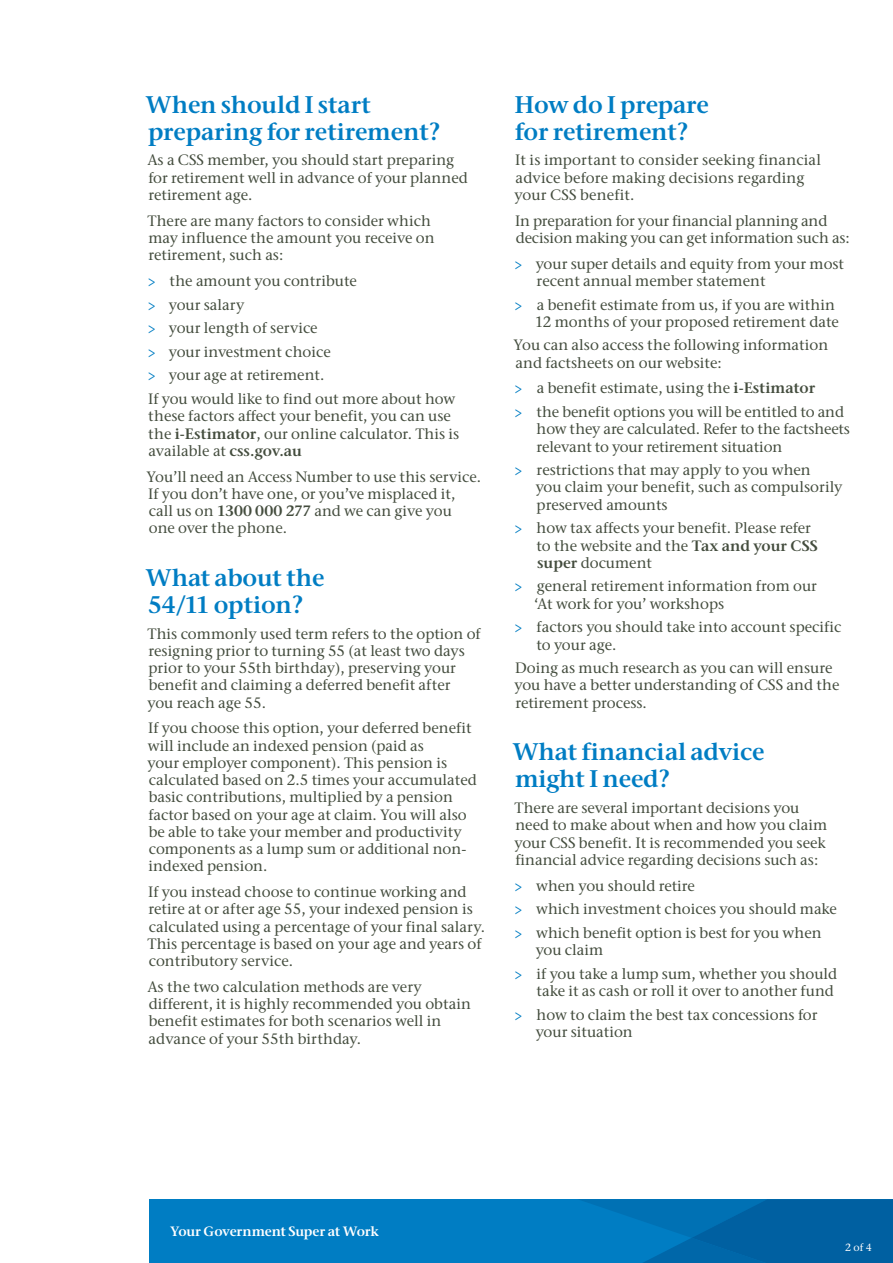
<style>
.page{position:relative;width:893px;height:1263px;background:#fff}
.page>*{position:absolute;margin:0;border:0;box-sizing:border-box;transform-origin:0 0}
._04_Blue_Subhead{font:24px/27px "Stone Serif ITC Semi";letter-spacing:-.01em;color:#007dc3}
._03_Body{font:500 15px/17.2px "Stone Serif ITC";color:#444d3e}
.t1{font:13.5px "Stone Serif ITC Semi";letter-spacing:-.02em;color:#fff}
.t2{font:500 10.5px "Stone Serif ITC";color:#fff}
.s1{color:#007dc3}
.s2{font-family:"Stone Serif ITC Semi";font-weight:400}
</style>
<div class="page">
<div style="left:149px;top:1199px;width:744px;height:64px;background:#007dc3"></div>
<svg style="left:579px;top:1199px;width:314px;height:64px"></svg>
<p class="_04_Blue_Subhead" style="left:146px;top:90px;width:296px">When should I start preparing for retirement?</p>
<p class="_03_Body" style="left:147px;top:151px;width:322px">As a CSS member, you should start preparing for retirement well in advance of your planned retirement age.</p>
<p class="_03_Body" style="left:148px;top:212px;width:289px">There are many factors to consider which may influence the amount you receive on retirement, such as:</p>
<p class="_03_Body" style="left:147px;top:272px;width:211px"><span class="s1">&gt;</span> the amount you contribute</p>
<p class="_03_Body" style="left:147px;top:296px;width:99px"><span class="s1">&gt;</span> your salary</p>
<p class="_03_Body" style="left:147px;top:319px;width:172px"><span class="s1">&gt;</span> your length of service</p>
<p class="_03_Body" style="left:147px;top:343px;width:185px"><span class="s1">&gt;</span> your investment choice</p>
<p class="_03_Body" style="left:147px;top:366px;width:179px"><span class="s1">&gt;</span> your age at retirement.</p>
<p class="_03_Body" style="left:148px;top:390px;width:313px">If you would like to find out more about how these factors affect your benefit, you can use the <span class="s2">i-Estimator</span>, our online calculator. This is available at <span class="s2">css.gov.au</span></p>
<p class="_03_Body" style="left:147px;top:468px;width:336px">You’ll need an Access Number to use this service.<br>If you don’t have one, or you’ve misplaced it, call us on <span class="s2">1300 000 277</span> and we can give you<br>one over the phone.</p>
<p class="_04_Blue_Subhead" style="left:146px;top:564px;width:181px">What about the<br>54/11 option?</p>
<p class="_03_Body" style="left:148px;top:625px;width:335px">This commonly used term refers to the option of resigning prior to turning 55 (at least two days prior to your 55th birthday), preserving your benefit and claiming a deferred benefit after<br>you reach age 55.</p>
<p class="_03_Body" style="left:148px;top:719px;width:331px">If you choose this option, your deferred benefit will include an indexed pension (paid as<br>your employer component). This pension is calculated based on 2.5 times your accumulated basic contributions, multiplied by a pension factor based on your age at claim. You will also be able to take your member and productivity components as a lump sum or additional non&shy;indexed pension.</p>
<p class="_03_Body" style="left:148px;top:883px;width:339px">If you instead choose to continue working and retire at or after age 55, your indexed pension is calculated using a percentage of your final salary.<br>This percentage is based on your age and years of contributory service.</p>
<p class="_03_Body" style="left:147px;top:978px;width:325px">As the two calculation methods are very different, it is highly recommended you obtain benefit estimates for both scenarios well in advance of your 55th birthday.</p>
<p class="_04_Blue_Subhead" style="left:514px;top:90px;width:196px">How do I prepare for retirement?</p>
<p class="_03_Body" style="left:514px;top:151px;width:308px">It is important to consider seeking financial advice before making decisions regarding your CSS benefit.</p>
<p class="_03_Body" style="left:515px;top:212px;width:336px">In preparation for your financial planning and decision making you can get information such as:</p>
<p class="_03_Body" style="left:537px;top:255px;width:309px;text-indent:-22px"><span class="s1">&gt;</span> your super details and equity from your most recent annual member statement</p>
<p class="_03_Body" style="left:514px;top:296px;width:326px;text-align:right"><span class="s1">&gt;</span> a benefit estimate from us, if you are within<br>12 months of your proposed retirement date</p>
<p class="_03_Body" style="left:513px;top:336px;width:316px">You can also access the following information and factsheets on our website:</p>
<p class="_03_Body" style="left:514px;top:379px;width:303px"><span class="s1">&gt;</span> a benefit estimate, using the <span class="s2">i-Estimator</span></p>
<p class="_03_Body" style="left:537px;top:403px;width:315px;text-indent:-22px"><span class="s1">&gt;</span> the benefit options you will be entitled to and how they are calculated. Refer to the factsheets relevant to your retirement situation</p>
<p class="_03_Body" style="left:536px;top:461px;width:308px;text-indent:-21px"><span class="s1">&gt;</span> restrictions that may apply to you when<br>you claim your benefit, such as compulsorily preserved amounts</p>
<p class="_03_Body" style="left:536px;top:519px;width:283px;text-indent:-22px"><span class="s1">&gt;</span> how tax affects your benefit. Please refer to the website and the <span class="s2">Tax and your CSS super</span> document</p>
<p class="_03_Body" style="left:534px;top:577px;width:284px;text-indent:-20px"><span class="s1">&gt;</span> general retirement information from our ‘At work for you’ workshops</p>
<p class="_03_Body" style="left:536px;top:618px;width:306px;text-indent:-22px"><span class="s1">&gt;</span> factors you should take into account specific to your age.</p>
<p class="_03_Body" style="left:514px;top:659px;width:327px">Doing as much research as you can will ensure you have a better understanding of CSS and the retirement process.</p>
<p class="_04_Blue_Subhead" style="left:512px;top:738px;width:254px">What financial advice might I need?</p>
<p class="_03_Body" style="left:514px;top:799px;width:314px">There are several important decisions you need to make about when and how you claim your CSS benefit. It is recommended you seek financial advice regarding decisions such as:</p>
<p class="_03_Body" style="left:514px;top:877px;width:182px"><span class="s1">&gt;</span> when you should retire</p>
<p class="_03_Body" style="left:514px;top:900px;width:324px"><span class="s1">&gt;</span> which investment choices you should make</p>
<p class="_03_Body" style="left:536px;top:924px;width:287px;text-indent:-21px"><span class="s1">&gt;</span> which benefit option is best for you when you claim</p>
<p class="_03_Body" style="left:514px;top:965px;width:325px;text-align:right"><span class="s1">&gt;</span> if you take a lump sum, whether you should take it as cash or roll it over to another fund</p>
<p class="_03_Body" style="left:536px;top:1006px;width:283px;text-indent:-21px"><span class="s1">&gt;</span> how to claim the best tax concessions for your situation</p>
<p class="t1" style="left:170px;top:1223px;width:210px">Your Government Super at Work</p>
<p class="t2" style="left:845px;top:1241px;width:28px">2 of 4</p>
</div>
